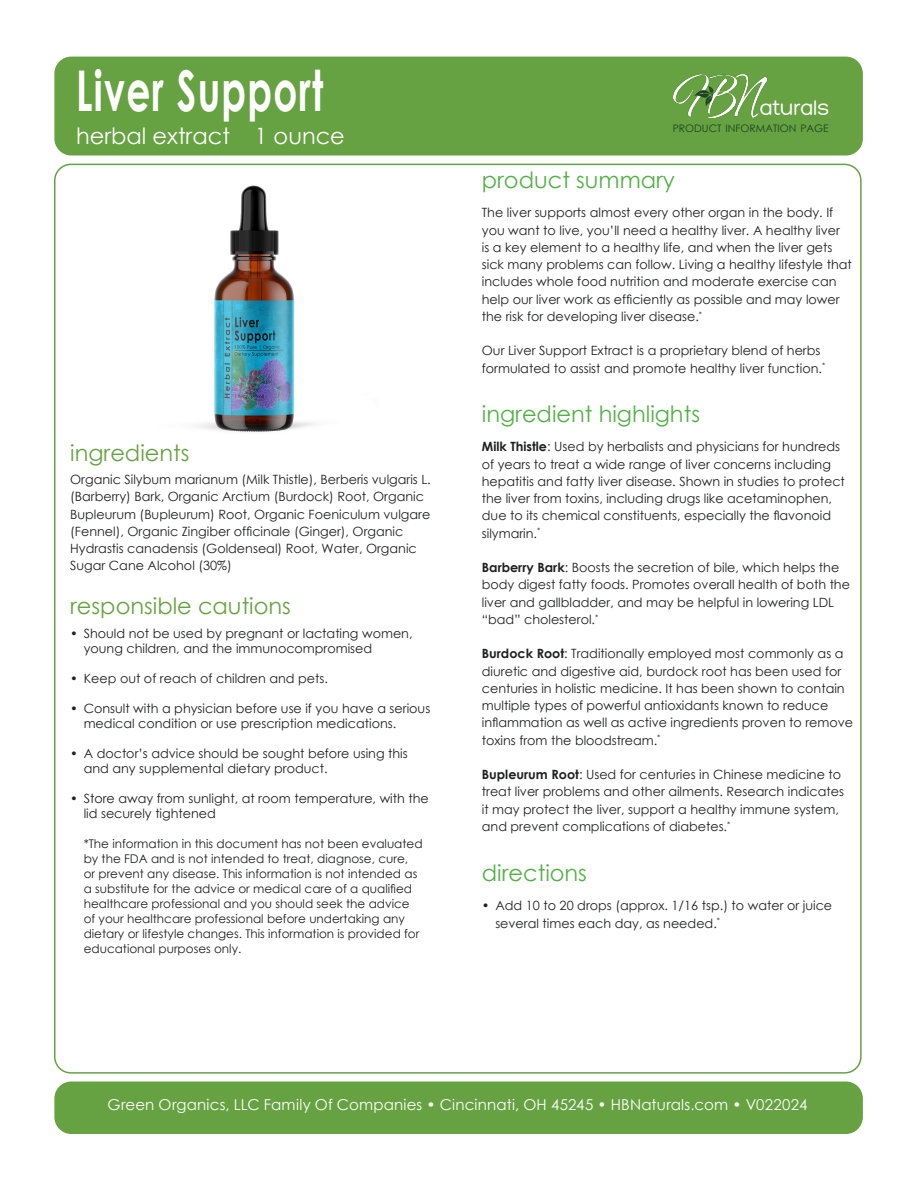
<style>
.page{position:relative;width:918px;height:1188px;background:#fff}
.page>*{position:absolute;margin:0;border:0;box-sizing:border-box;transform-origin:0 0}
.t1{font:700 56.25px "Century Gothic";letter-spacing:.035em;color:#fff;scale:.67 1}
.t2{font:22.5px "Century Gothic";color:#53b047}
.t3{font:22.5px "Century Gothic";color:#67a242}
.t4{font:22.5px "Century Gothic";color:#fff}
.t5{font:22.5px "Traffolight";color:#fff}
.Paragraph_Style{font:15px "Century Gothic";letter-spacing:.015em;color:#fff}
.t6{font:12.75px/17.2px "Century Gothic";color:#1f2020}
.t7{font:12px/15px "Century Gothic";color:#1f2020}
.t8{font:10.35px "Century Gothic";color:#17431f}
.s1{font-weight:700}
</style>
<div class="page">
<div style="left:55px;top:57px;width:807px;height:98px;background:#67a242;border-radius:16px"></div>
<div style="left:54px;top:57px;width:809px;height:99px;border:2px solid #67a242;border-radius:16px"></div>
<img style="left:673px;top:75px;width:93px;height:42px">
<div style="left:55px;top:1082px;width:807px;height:51px;background:#67a242;border-radius:16px"></div>
<div style="left:54px;top:1082px;width:809px;height:52px;border:2px solid #67a242;border-radius:16px"></div>
<img style="left:196px;top:185px;width:120px;height:247px">
<p class="t1" style="left:76px;top:48px;width:371px">Liver Support</p>
<p class="t4" style="left:76px;top:120px;width:270px">herbal extract 1 ounce</p>
<p class="t3" style="left:70px;top:437px;width:121px">ingredients</p>
<p class="t6" style="left:70px;top:471px;width:362px">Organic Silybum marianum (Milk Thistle), Berberis vulgaris L. (Barberry) Bark, Organic Arctium (Burdock) Root, Organic Bupleurum (Bupleurum) Root, Organic Foeniculum vulgare (Fennel), Organic Zingiber officinale (Ginger), Organic Hydrastis canadensis (Goldenseal) Root, Water, Organic Sugar Cane Alcohol (30%)</p>
<p class="t3" style="left:70px;top:590px;width:222px">responsible cautions</p>
<p class="t6" style="left:84px;top:626px;width:330px;line-height:15px;text-indent:-14px">• Should not be used by pregnant or lactating women, young children, and the immunocompromised</p>
<p class="t6" style="left:70px;top:669px;width:259px">• Keep out of reach of children and pets.</p>
<p class="t6" style="left:84px;top:701px;width:348px;line-height:15px;text-indent:-14px">• Consult with a physician before use if you have a serious medical condition or use prescription medications.</p>
<p class="t6" style="left:84px;top:746px;width:326px;line-height:15px;text-indent:-14px">• A doctor’s advice should be sought before using this and any supplemental dietary product.</p>
<p class="t6" style="left:84px;top:791px;width:347px;line-height:15px;text-indent:-14px">• Store away from sunlight, at room temperature, with the lid securely tightened</p>
<p class="t7" style="left:84px;top:836px;width:340px">*The information in this document has not been evaluated by the FDA and is not intended to treat, diagnose, cure, or prevent any disease. This information is not intended as a substitute for the advice or medical care of a qualified healthcare professional and you should seek the advice of your healthcare professional before undertaking any dietary or lifestyle changes. This information is provided for educational purposes only.</p>
<p class="t5" style="left:760px;top:99px;width:71px">aturals</p>
<p class="t8" style="left:673px;top:121px;width:157px">PRODUCT INFORMATION PAGE</p>
<p class="t2" style="left:482px;top:164px;width:195px">product summary</p>
<p class="t6" style="left:482px;top:204px;width:372px">The liver supports almost every other organ in the body. If you want to live, you’ll need a healthy liver. A healthy liver<br>is a key element to a healthy life, and when the liver gets sick many problems can follow. Living a healthy lifestyle that includes whole food nutrition and moderate exercise can help our liver work as efficiently as possible and may lower the risk for developing liver disease.<sup>*</sup></p>
<p class="t6" style="left:482px;top:342px;width:345px">Our Liver Support Extract is a proprietary blend of herbs formulated to assist and promote healthy liver function.<sup>*</sup></p>
<p class="t2" style="left:482px;top:398px;width:220px">ingredient highlights</p>
<p class="t6" style="left:482px;top:438px;width:365px"><span class="s1">Milk Thistle</span>: Used by herbalists and physicians for hundreds of years to treat a wide range of liver concerns including hepatitis and fatty liver disease. Shown in studies to protect the liver from toxins, including drugs like acetaminophen, due to its chemical constituents, especially the flavonoid silymarin.<sup>*</sup></p>
<p class="t6" style="left:482px;top:559px;width:370px"><span class="s1">Barberry Bark</span>: Boosts the secretion of bile, which helps the body digest fatty foods. Promotes overall health of both the liver and gallbladder, and may be helpful in lowering LDL “bad” cholesterol.<sup>*</sup></p>
<p class="t6" style="left:482px;top:645px;width:373px"><span class="s1">Burdock Root</span>: Traditionally employed most commonly as a diuretic and digestive aid, burdock root has been used for centuries in holistic medicine. It has been shown to contain multiple types of powerful antioxidants known to reduce inflammation as well as active ingredients proven to remove toxins from the bloodstream.<sup>*</sup></p>
<p class="t6" style="left:482px;top:766px;width:364px"><span class="s1">Bupleurum Root</span>: Used for centuries in Chinese medicine to treat liver problems and other ailments. Research indicates it may protect the liver, support a healthy immune system, and prevent complications of diabetes.<sup>*</sup></p>
<p class="t2" style="left:482px;top:857px;width:107px">directions</p>
<p class="t6" style="left:495px;top:897px;width:338px;text-indent:-14px">• Add 10 to 20 drops (approx. 1/16 tsp.) to water or juice several times each day, as needed.<sup>*</sup></p>
<p class="Paragraph_Style" style="left:108px;top:1094px;width:701px">Green Organics, LLC Family Of Companies • Cincinnati, OH 45245 • HBNaturals.com • V022024</p>
</div>
